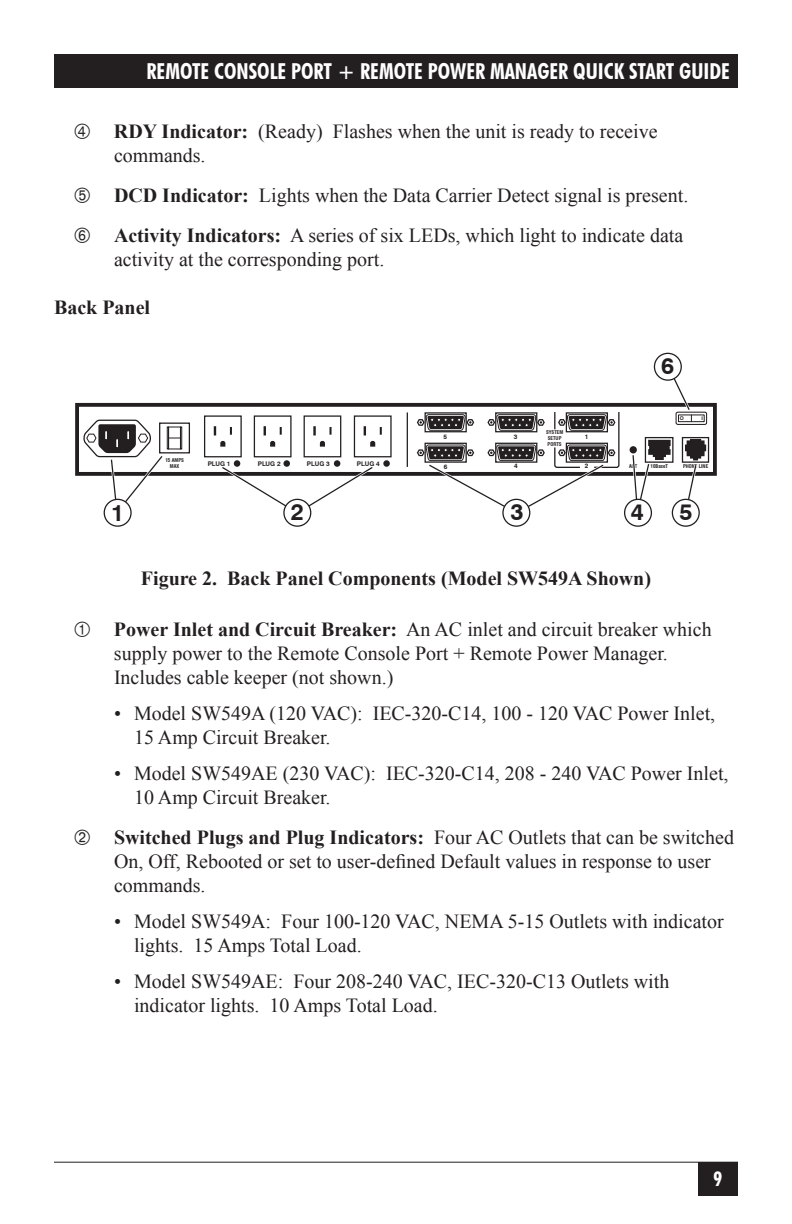
<style>
.page{position:relative;width:792px;height:1224px;background:#fff}
.page>*{position:absolute;margin:0;border:0;box-sizing:border-box;transform-origin:0 0}
.t1{font:700 23px "Swiss 721 BT";color:#231f20}
.t2{font:700 condensed 22px "Futura BT";color:#fff}
.t3{font:20px/24px "Times New Roman";color:#231f20}
.t4{font:700 20px "Times New Roman";color:#231f20}
.t5{font:700 condensed 20px "Futura BT";color:#fff}
.t6{font:700 6.4px "Swiss 721 BT";color:#231f20}
.t7{font:700 condensed 5.2px/5.8px "Swiss 721 BT";color:#231f20;text-align:center}
.t8{font:700 5.2px "Swiss 721 BT";color:#231f20}
.s1{font-weight:700}
</style>
<div class="page">
<div style="left:54px;top:54px;width:684px;height:34px;background:#231f20"></div>
<hr style="left:54px;top:1162px;width:684px;height:1px;background:#231f20">
<div style="left:698px;top:1162px;width:40px;height:34px;background:#231f20"></div>
<div style="left:75px;top:403px;width:642px;height:73px;border:4px solid #231f20"></div>
<div style="left:645px;top:437px;width:29px;height:26px;border:1px solid #231f20"></div>
<div style="left:630px;top:446px;width:7px;height:7px;background:#231f20;border-radius:50%"></div>
<div style="left:682px;top:437px;width:27px;height:26px;border:1px solid #231f20"></div>
<div style="left:159px;top:423px;width:31px;height:30px;border:1px solid #231f20"></div>
<div style="left:180px;top:427px;width:2px;height:22px;border:1px solid #231f20"></div>
<div style="left:234px;top:460px;width:6px;height:7px;background:#231f20;border-radius:50%"></div>
<div style="left:283px;top:460px;width:7px;height:7px;background:#231f20;border-radius:50%"></div>
<div style="left:334px;top:460px;width:6px;height:7px;background:#231f20;border-radius:50%"></div>
<div style="left:383px;top:460px;width:7px;height:7px;background:#231f20;border-radius:50%"></div>
<div style="left:204px;top:415px;width:38px;height:42px;border:1px solid #231f20"></div>
<svg style="left:214px;top:426px;width:2px;height:9px"></svg>
<svg style="left:230px;top:427px;width:2px;height:8px"></svg>
<svg style="left:220px;top:441px;width:5px;height:6px"></svg>
<div style="left:254px;top:415px;width:38px;height:42px;border:1px solid #231f20"></div>
<svg style="left:264px;top:426px;width:2px;height:9px"></svg>
<svg style="left:280px;top:427px;width:2px;height:8px"></svg>
<svg style="left:270px;top:441px;width:5px;height:6px"></svg>
<div style="left:304px;top:415px;width:37px;height:42px;border:1px solid #231f20"></div>
<svg style="left:313px;top:426px;width:3px;height:9px"></svg>
<svg style="left:329px;top:427px;width:3px;height:8px"></svg>
<svg style="left:320px;top:441px;width:5px;height:6px"></svg>
<div style="left:354px;top:415px;width:38px;height:42px;border:1px solid #231f20"></div>
<svg style="left:364px;top:426px;width:2px;height:9px"></svg>
<svg style="left:380px;top:427px;width:2px;height:8px"></svg>
<svg style="left:370px;top:441px;width:5px;height:6px"></svg>
<svg style="left:406px;top:412px;width:2px;height:55px"></svg>
<svg style="left:82px;top:419px;width:99px;height:93px"></svg>
<svg style="left:220px;top:465px;width:155px;height:48px"></svg>
<svg style="left:416px;top:412px;width:204px;height:101px"></svg>
<svg style="left:631px;top:440px;width:40px;height:69px"></svg>
<svg style="left:683px;top:439px;width:23px;height:70px"></svg>
<svg style="left:666px;top:371px;width:42px;height:53px"></svg>
<div style="left:104px;top:499px;width:27px;height:27px;background:#fff;border-radius:50%"></div>
<div style="left:104px;top:499px;width:28px;height:28px;border:1px solid #231f20;border-radius:50%"></div>
<div style="left:284px;top:499px;width:27px;height:27px;background:#fff;border-radius:50%"></div>
<div style="left:283px;top:499px;width:28px;height:28px;border:1px solid #231f20;border-radius:50%"></div>
<div style="left:503px;top:499px;width:27px;height:27px;background:#fff;border-radius:50%"></div>
<div style="left:502px;top:499px;width:28px;height:28px;border:1px solid #231f20;border-radius:50%"></div>
<div style="left:625px;top:499px;width:26px;height:27px;background:#fff;border-radius:50%"></div>
<div style="left:624px;top:499px;width:28px;height:28px;border:1px solid #231f20;border-radius:50%"></div>
<div style="left:672px;top:499px;width:27px;height:27px;background:#fff;border-radius:50%"></div>
<div style="left:672px;top:499px;width:28px;height:28px;border:1px solid #231f20;border-radius:50%"></div>
<div style="left:654px;top:353px;width:27px;height:27px;background:#fff;border-radius:50%"></div>
<div style="left:654px;top:353px;width:28px;height:28px;border:1px solid #231f20;border-radius:50%"></div>
<p class="t2" style="left:147px;top:58px;width:585px">REMOTE CONSOLE PORT + REMOTE POWER MANAGER QUICK START GUIDE</p>
<p class="t3" style="left:114px;top:119px;width:545px"><span class="s1">RDY Indicator:</span> (Ready) Flashes when the unit is ready to receive commands.</p>
<p class="t3" style="left:114px;top:175px;width:576px;line-height:40px"><span class="s1">DCD Indicator:</span> Lights when the Data Carrier Detect signal is present.<br><span class="s1">Activity Indicators:</span> A series of six LEDs, which light to indicate data</p>
<p class="t3" style="left:114px;top:247px;width:272px">activity at the corresponding port.</p>
<p class="t4" style="left:54px;top:293px;width:98px">Back Panel</p>
<p class="t1" style="left:661px;top:352px;width:15px">6</p>
<p class="t7" style="left:165px;top:458px;width:20px">15 AMPS<br>MAX</p>
<p class="t6" style="left:208px;top:459px;width:24px">PLUG 1</p>
<p class="t6" style="left:258px;top:459px;width:24px">PLUG 2</p>
<p class="t6" style="left:307px;top:459px;width:24px">PLUG 3</p>
<p class="t6" style="left:357px;top:459px;width:24px">PLUG 4</p>
<p class="t6" style="left:443px;top:433px;width:5px">5</p>
<p class="t6" style="left:444px;top:463px;width:5px">6</p>
<p class="t7" style="left:546px;top:429px;width:19px">SYSTEM<br>SETUP<br>PORTS</p>
<p class="t6" style="left:514px;top:433px;width:5px">3</p>
<p class="t6" style="left:585px;top:433px;width:5px">1</p>
<p class="t6" style="left:514px;top:462px;width:5px">4</p>
<p class="t6" style="left:585px;top:462px;width:5px">2</p>
<p class="t8" style="left:680px;top:415px;width:6px">O</p>
<p class="t8" style="left:702px;top:415px;width:3px">I</p>
<p class="t7" style="left:629px;top:464px;width:10px">ACT</p>
<p class="t7" style="left:651px;top:464px;width:19px">10BaseT</p>
<p class="t7" style="left:683px;top:464px;width:27px">PHONE LINE</p>
<p class="t1" style="left:111px;top:498px;width:15px">1</p>
<p class="t1" style="left:291px;top:498px;width:15px">2</p>
<p class="t1" style="left:510px;top:498px;width:15px">3</p>
<p class="t1" style="left:631px;top:498px;width:15px">4</p>
<p class="t1" style="left:679px;top:498px;width:15px">5</p>
<p class="t4" style="left:141px;top:565px;width:512px">Figure 2. Back Panel Components (Model SW549A Shown)</p>
<p class="t3" style="left:114px;top:617px;width:599px"><span class="s1">Power Inlet and Circuit Breaker:</span> An AC inlet and circuit breaker which supply power to the Remote Console Port + Remote Power Manager.<br>Includes cable keeper (not shown.)</p>
<p class="t3" style="left:134px;top:701px;width:583px;text-indent:-20px">• Model SW549A (120 VAC): IEC-320-C14, 100 - 120 VAC Power Inlet,<br>15 Amp Circuit Breaker.</p>
<p class="t3" style="left:134px;top:761px;width:596px;text-indent:-20px">• Model SW549AE (230 VAC): IEC-320-C14, 208 - 240 VAC Power Inlet,<br>10 Amp Circuit Breaker.</p>
<p class="t3" style="left:114px;top:825px;width:622px"><span class="s1">Switched Plugs and Plug Indicators:</span> Four AC Outlets that can be switched<br>On, Off, Rebooted or set to user-defined Default values in response to user commands.</p>
<p class="t3" style="left:134px;top:909px;width:591px;text-indent:-20px">• Model SW549A: Four 100-120 VAC, NEMA 5-15 Outlets with indicator lights. 15 Amps Total Load.</p>
<p class="t3" style="left:134px;top:969px;width:537px;text-indent:-20px">• Model SW549AE: Four 208-240 VAC, IEC-320-C13 Outlets with indicator lights. 10 Amps Total Load.</p>
<p class="t5" style="left:714px;top:1167px;width:10px">9</p>
</div>
